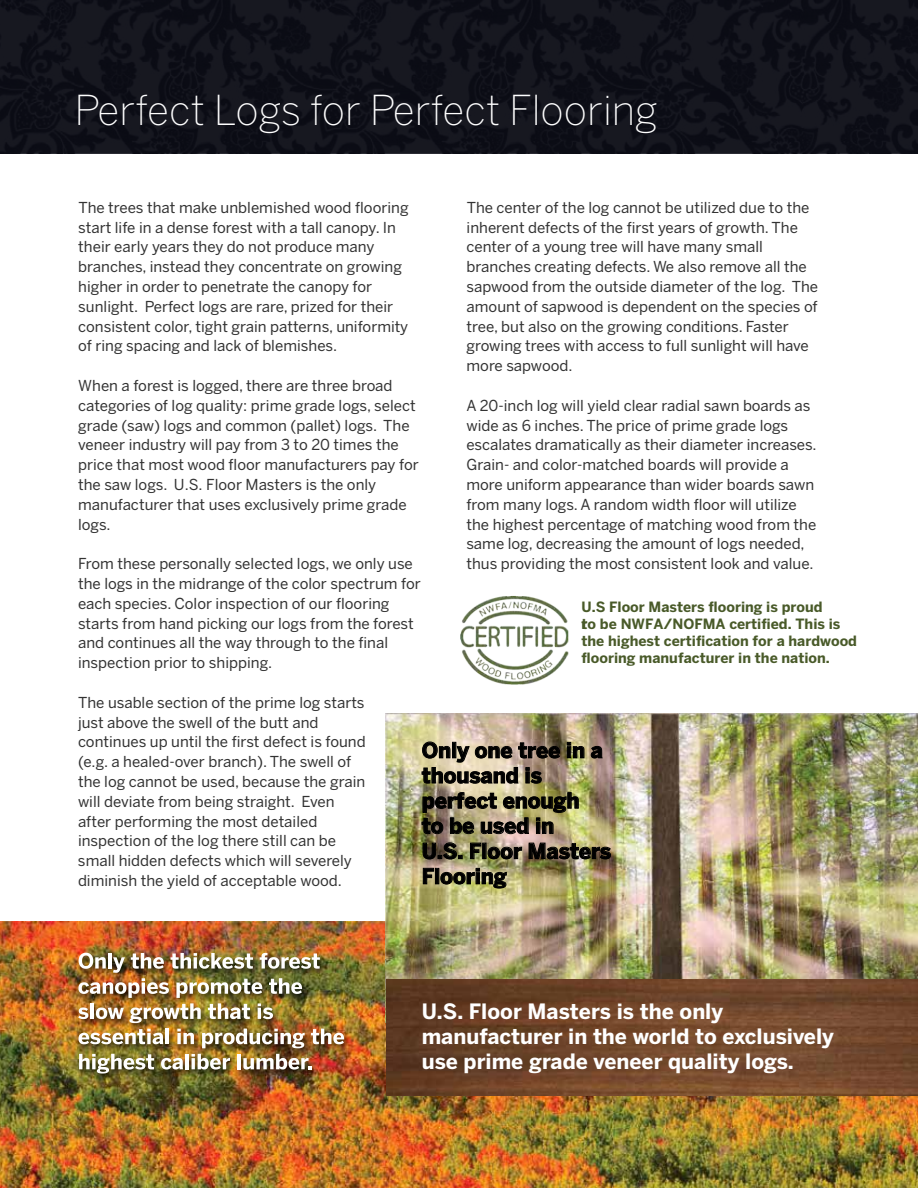
<style>
.page{position:relative;width:918px;height:1188px;background:#fff}
.page>*{position:absolute;margin:0;border:0;box-sizing:border-box;transform-origin:0 0}
.t1{font:200 40.95px "Benton Sans";color:#fff}
.t2{font:700 21px/25.2px "Benton Sans";color:#fff}
.t3{font:700 21px/25.2px "Benton Sans";color:#000}
.t4{font:15px/19.8px "Benton Sans";color:#333}
.t5{font:700 14.1px/17px "Benton Sans";color:#495a29}
</style>
<div class="page">
<div style="left:0;top:0;width:918px;height:154px;background:#12131b"></div>
<img style="left:460px;top:596px;width:108px;height:89px">
<img style="left:0;top:921px;width:918px;height:267px">
<img style="left:386px;top:714px;width:532px;height:266px">
<img style="left:386px;top:980px;width:532px;height:115px">
<img style="left:76px;top:952px;width:274px;height:130px">
<img style="left:78px;top:953px;width:242px;height:70px">
<svg style="left:78px;top:1029px;width:85px;height:15px"></svg>
<hr style="left:166px;top:1029px;width:3px;height:15px;background:#fff">
<svg style="left:177px;top:1029px;width:17px;height:15px"></svg>
<img style="left:202px;top:1029px;width:103px;height:19px">
<svg style="left:311px;top:1029px;width:33px;height:15px"></svg>
<svg style="left:79px;top:1054px;width:75px;height:20px"></svg>
<svg style="left:161px;top:1058px;width:22px;height:12px"></svg>
<hr style="left:185px;top:1054px;width:4px;height:15px;background:#fff">
<svg style="left:192px;top:1054px;width:38px;height:16px"></svg>
<hr style="left:237px;top:1054px;width:4px;height:15px;background:#fff">
<svg style="left:243px;top:1054px;width:69px;height:16px"></svg>
<svg style="left:567px;top:742px;width:17px;height:16px"></svg>
<svg style="left:591px;top:746px;width:12px;height:12px"></svg>
<svg style="left:422px;top:742px;width:138px;height:42px;background:#a2947d"></svg>
<img style="left:422px;top:792px;width:157px;height:42px">
<svg style="left:423px;top:842px;width:39px;height:17px"></svg>
<svg style="left:470px;top:843px;width:11px;height:16px"></svg>
<svg style="left:488px;top:847px;width:34px;height:12px"></svg>
<svg style="left:529px;top:843px;width:82px;height:16px"></svg>
<svg style="left:423px;top:868px;width:11px;height:16px"></svg>
<div style="left:435px;top:868px;width:4px;height:16px;border:1px solid #000"></div>
<svg style="left:441px;top:868px;width:66px;height:20px"></svg>
<h1 class="t1" style="left:74px;top:86px;width:585px">Perfect Logs for Perfect Flooring</h1>
<p class="t4" style="left:467px;top:197px;width:353px">The center of the log cannot be utilized due to the inherent defects of the first years of growth. The center of a young tree will have many small branches creating defects. We also remove all the sapwood from the outside diameter of the log. The amount of sapwood is dependent on the species of tree, but also on the growing conditions. Faster growing trees with access to full sunlight will have more sapwood.</p>
<p class="t4" style="left:466px;top:395px;width:352px">A 20-inch log will yield clear radial sawn boards as wide as 6 inches. The price of prime grade logs escalates dramatically as their diameter increases.<br>Grain- and color-matched boards will provide a more uniform appearance than wider boards sawn from many logs. A random width floor will utilize the highest percentage of matching wood from the same log, decreasing the amount of logs needed, thus providing the most consistent look and value.</p>
<p class="t5" style="left:582px;top:599px;width:277px">U.S Floor Masters flooring is proud<br>to be NWFA/NOFMA certified. This is the highest certification for a hardwood flooring manufacturer in the nation.</p>
<p class="t4" style="left:78px;top:197px;width:332px">The trees that make unblemished wood flooring start life in a dense forest with a tall canopy. In their early years they do not produce many branches, instead they concentrate on growing higher in order to penetrate the canopy for sunlight. Perfect logs are rare, prized for their consistent color, tight grain patterns, uniformity of ring spacing and lack of blemishes.</p>
<p class="t4" style="left:78px;top:375px;width:342px">When a forest is logged, there are three broad categories of log quality: prime grade logs, select grade (saw) logs and common (pallet) logs. The veneer industry will pay from 3 to 20 times the price that most wood floor manufacturers pay for the saw logs. U.S. Floor Masters is the only manufacturer that uses exclusively prime grade logs.</p>
<p class="t4" style="left:78px;top:554px;width:344px">From these personally selected logs, we only use the logs in the midrange of the color spectrum for each species. Color inspection of our flooring starts from hand picking our logs from the forest and continues all the way through to the final inspection prior to shipping.</p>
<p class="t4" style="left:78px;top:692px;width:289px">The usable section of the prime log starts just above the swell of the butt and continues up until the first defect is found (e.g. a healed-over branch). The swell of the log cannot be used, because the grain will deviate from being straight. Even after performing the most detailed inspection of the log there still can be small hidden defects which will severely diminish the yield of acceptable wood.</p>
<p class="t5" style="left:582px;top:616px;width:7px">r</p>
<h2 class="t3" style="left:422px;top:737px;width:191px">Only one tree in a thousand is perfect enough<br>to be used in<br>U.S. Floor Masters<br>Flooring</h2>
<h2 class="t2" style="left:422px;top:998px;width:414px">U.S. Floor Masters is the only manufacturer in the world to exclusively use prime grade veneer quality logs.</h2>
</div>
